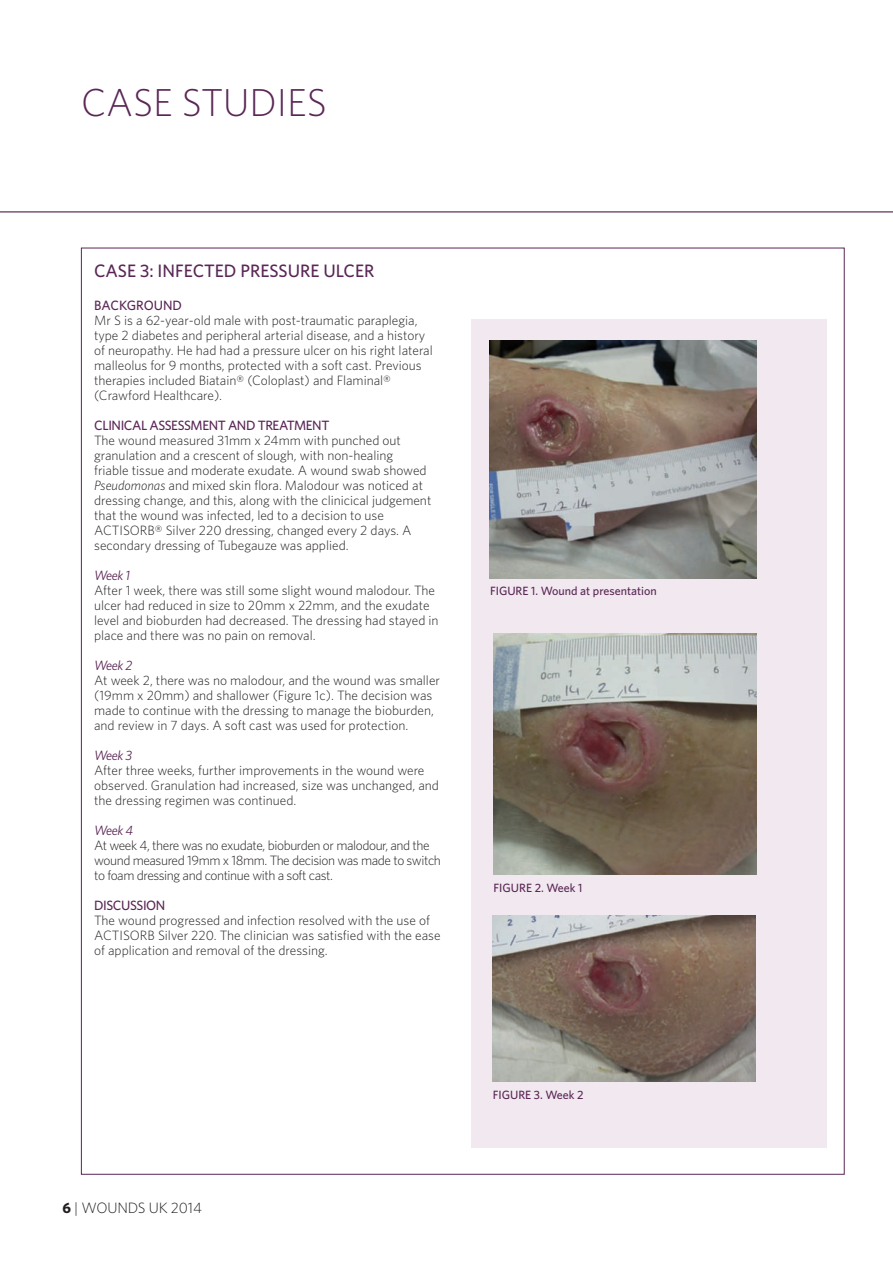
<style>
.page{position:relative;width:893px;height:1263px;background:#fff}
.page>*{position:absolute;margin:0;border:0;box-sizing:border-box;transform-origin:0 0}
.t1{font:300 39px "Whitney";color:#5a2655}
.t2{font:500 18px "Whitney";color:#5a2655}
.t3{font:300 15px "Whitney";letter-spacing:-.01em;color:#231f20}
.t4{font:300 13.5px/15px "Whitney";color:#231f20}
.t5{font:300 13.5px/15px "Whitney";letter-spacing:-.03em;color:#231f20}
.t6{font:500 13.5px "Whitney";letter-spacing:-.03em;color:#5a2655}
.t7{font:italic 13.5px "Whitney";letter-spacing:-.03em;color:#5a2655}
.t8{font:500 12px "Whitney";color:#5a2655}
.s1{font-style:italic}
.s2{font-weight:700}
</style>
<div class="page">
<hr style="left:0;top:211px;width:893px;height:2px;background:#7b5578">
<div style="left:471px;top:320px;width:356px;height:828px;background:#f1e9ef"></div>
<img style="left:490px;top:341px;width:266px;height:237px">
<img style="left:493px;top:633px;width:263px;height:242px">
<img style="left:492px;top:915px;width:263px;height:167px">
<h1 class="t1" style="left:81px;top:80px;width:48px">Case</h1>
<h1 class="t1" style="left:182px;top:80px;width:22px">studies</h1>
<h2 class="t2" style="left:94px;top:259px;width:280px">CASE 3: INFECTED PRESSURE ULCER</h2>
<p class="t6" style="left:94px;top:297px;width:37px">BACKGROUND</p>
<p class="t4" style="left:94px;top:312px;width:340px">Mr S is a 62-year-old male with post-traumatic paraplegia, type 2 diabetes and peripheral arterial disease, and a history of neuropathy. He had had a pressure ulcer on his right lateral malleolus for 9 months, protected with a soft cast. Previous therapies included Biatain® (Coloplast) and Flaminal® (Crawford Healthcare).</p>
<p class="t6" style="left:94px;top:417px;width:148px">CLINI CAL ASSESSMENT AND</p>
<p class="t6" style="left:258px;top:417px;width:73px">TREATMENT</p>
<p class="t4" style="left:94px;top:432px;width:339px">The wound measured 31mm x 24mm with punched out granulation and a crescent of slough, with non-healing<br>friable tissue and moderate exudate. A wound swab showed <span class="s1">Pseudomonas</span> and mixed skin flora. Malodour was noticed at dressing change, and this, along with the clinicical judgement that the wound was infected, led to a decision to use ACTISORB® Silver 220 dressing, changed every 2 days. A secondary dressing of Tubegauze was applied.</p>
<p class="t7" style="left:94px;top:567px;width:37px">Week 1</p>
<p class="t4" style="left:94px;top:582px;width:346px">After 1 week, there was still some slight wound malodour. The ulcer had reduced in size to 20mm x 22mm, and the exudate level and bioburden had decreased. The dressing had stayed in place and there was no pain on removal.</p>
<p class="t7" style="left:94px;top:657px;width:40px">Week 2</p>
<p class="t4" style="left:94px;top:672px;width:347px">At week 2, there was no malodour, and the wound was smaller (19mm x 20mm) and shallower (Figure 1c). The decision was made to continue with the dressing to manage the bioburden, and review in 7 days. A soft cast was used for protection.</p>
<p class="t7" style="left:94px;top:747px;width:40px">Week 3</p>
<p class="t4" style="left:94px;top:762px;width:346px">After three weeks, further improvements in the wound were observed. Granulation had increased, size was unchanged, and the dressing regimen was continued.</p>
<p class="t7" style="left:94px;top:822px;width:41px">Week 4</p>
<p class="t5" style="left:94px;top:837px;width:348px">At week 4, there was no exudate, bioburden or malodour, and the wound measured 19mm x 18mm. The decision was made to switch to foam dressing and continue with a soft cast.</p>
<p class="t6" style="left:94px;top:897px;width:73px">Disc uss ion</p>
<p class="t4" style="left:94px;top:912px;width:348px">The wound progressed and infection resolved with the use of<br>ACTISORB Silver 220. The clinician was satisfied with the ease of application and removal of the dressing.</p>
<p class="t8" style="left:490px;top:584px;width:8px">FIGUR</p>
<p class="t8" style="left:522px;top:584px;width:136px">E 1. Wound at presentation</p>
<p class="t8" style="left:493px;top:881px;width:8px">FIGUR</p>
<p class="t8" style="left:526px;top:881px;width:58px">E 2. Week 1</p>
<p class="t3" style="left:62px;top:1199px;width:141px"><span class="s2">6</span> | WOUNDS UK 2014</p>
<p class="t8" style="left:493px;top:1088px;width:8px">FIGUR</p>
<p class="t8" style="left:525px;top:1088px;width:60px">E 3. Week 2</p>
</div>
